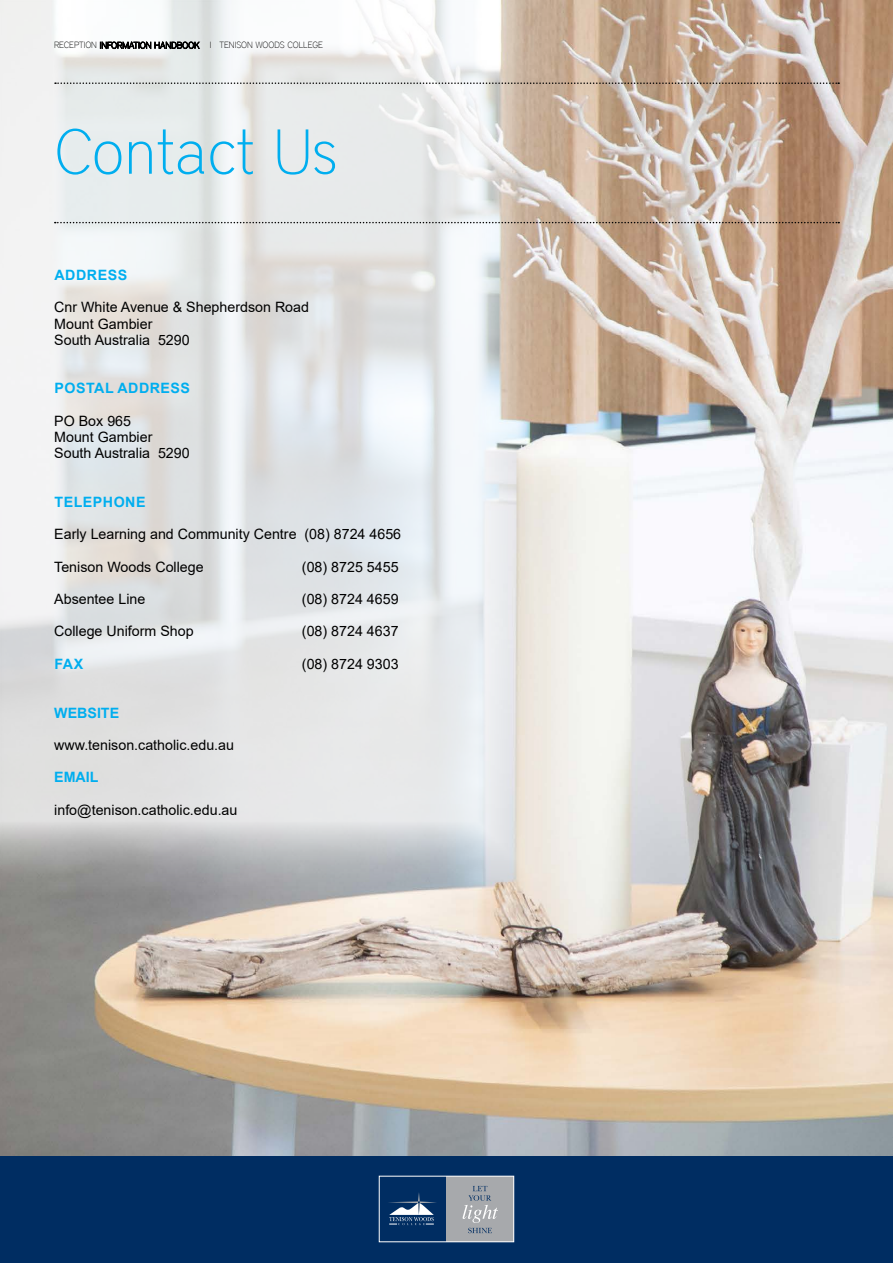
<style>
.page{position:relative;width:893px;height:1263px;background:#fff}
.page>*{position:absolute;margin:0;border:0;box-sizing:border-box;transform-origin:0 0}
.t1{font:100 63px "District";letter-spacing:-.02em;color:#00aeef}
.t2{font:14.25px/16.2px "Arial";color:#000}
.t3{font:700 14.25px "Arial";letter-spacing:.035em;color:#00aeef}
.t4{font:700 14.25px "Arial";color:#00aeef}
.t5{font:100 9px "District";color:#000}
</style>
<div class="page">
<img style="left:0;top:0;width:893px;height:1157px">
<svg style="left:0;top:0;width:561px;height:906px"></svg>
<svg style="left:55px;top:82px;width:784px;height:2px;background:#9d968f"></svg>
<svg style="left:55px;top:222px;width:784px;height:1px"></svg>
<div style="left:0;top:1157px;width:893px;height:106px;background:#002d62"></div>
<div style="left:446px;top:1176px;width:68px;height:66px;background:#a7a9ac"></div>
<svg style="left:389px;top:1193px;width:47px;height:32px"></svg>
<svg style="left:463px;top:1186px;width:35px;height:47px"></svg>
<div style="left:379px;top:1176px;width:135px;height:66px;border:1px solid #fff"></div>
<p class="t5" style="left:54px;top:40px;width:271px">RECEPTION INFORMATION HANDBOOK I TENISON WOODS COLLEGE</p>
<h1 class="t1" style="left:54px;top:115px;width:285px">Contact Us</h1>
<p class="t3" style="left:55px;top:265px;width:74px">ADDRESS</p>
<p class="t2" style="left:54px;top:299px;width:256px">Cnr White Avenue &amp; Shepherdson Road<br>Mount Gambier<br>South Australia 5290</p>
<p class="t3" style="left:55px;top:378px;width:137px">POSTAL ADDRESS</p>
<p class="t2" style="left:54px;top:413px;width:137px">PO Box 965<br>Mount Gambier<br>South Australia 5290</p>
<p class="t3" style="left:55px;top:492px;width:93px">TELEPHONE</p>
<p class="t2" style="left:54px;top:526px;width:348px">Early Learning and Community Centre (08) 8724 4656</p>
<p class="t2" style="left:54px;top:558px;width:151px">Tenison Woods College</p>
<p class="t2" style="left:302px;top:558px;width:98px">(08) 8725 5455</p>
<p class="t2" style="left:54px;top:591px;width:93px">Absentee Line</p>
<p class="t2" style="left:302px;top:591px;width:98px">(08) 8724 4659</p>
<p class="t2" style="left:54px;top:623px;width:141px">College Uniform Shop</p>
<p class="t2" style="left:302px;top:623px;width:98px">(08) 8724 4637</p>
<p class="t3" style="left:55px;top:654px;width:30px">FAX</p>
<p class="t2" style="left:302px;top:656px;width:98px">(08) 8724 9303</p>
<p class="t4" style="left:54px;top:702px;width:66px">WEBSITE</p>
<p class="t2" style="left:54px;top:737px;width:181px">www.tenison.catholic.edu.au</p>
<p class="t3" style="left:54px;top:767px;width:46px">EMAIL</p>
<p class="t2" style="left:54px;top:801px;width:185px">info@tenison.catholic.edu.au</p>
</div>
